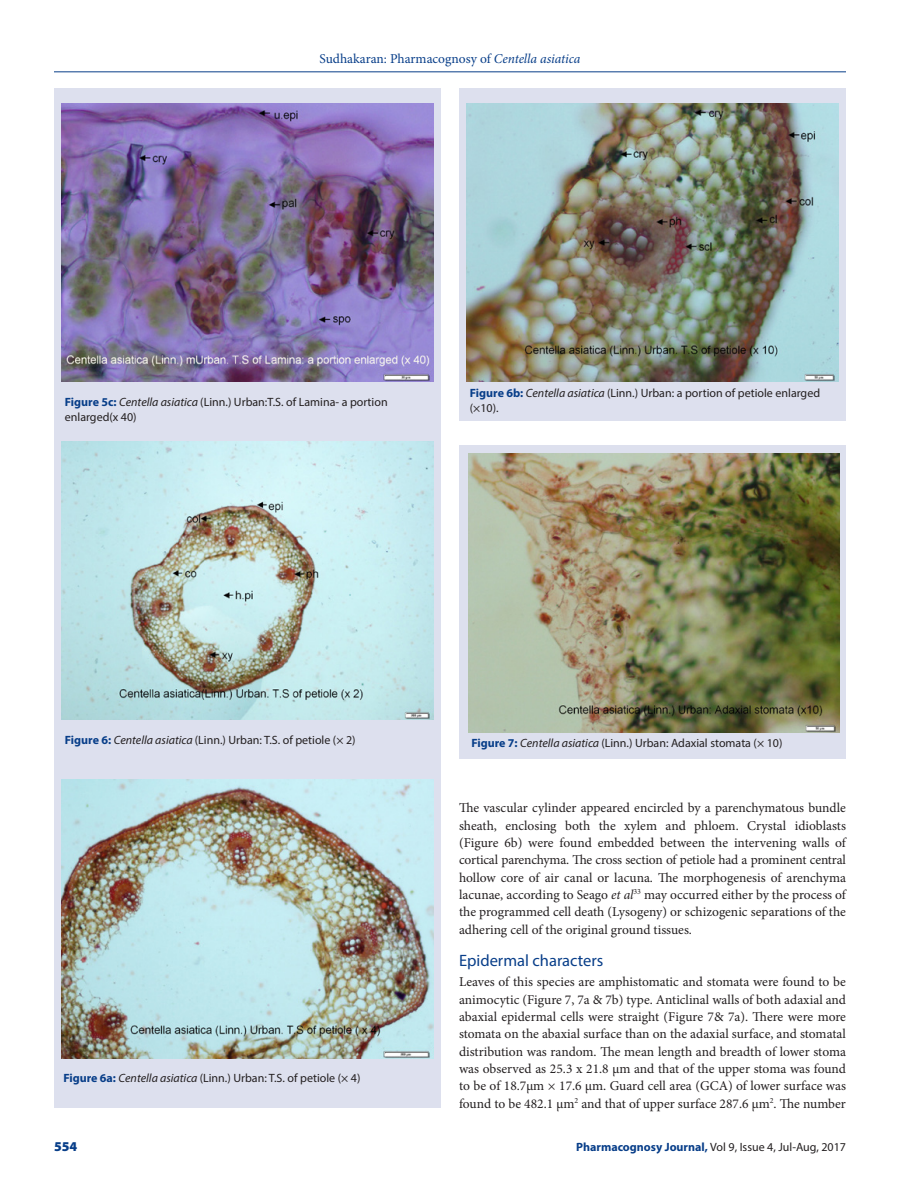
<style>
.page{position:relative;width:918px;height:1188px;background:#fff}
.page>*{position:absolute;margin:0;border:0;box-sizing:border-box;transform-origin:0 0}
._2_HD{font:16.5px "Myriad Pro";color:#083e89}
.TXT{font:13.5px/17.4px "Minion Pro";color:#231f20;text-align:justify}
.t1{font:13.5px "Minion Pro";color:#083e89}
.t2{font:900 13.5px "Myriad Pro";color:#083e89}
.FIG_CAP{font:12px/15px "Myriad Pro";color:#231f20}
.s1{font-style:italic}
.s2{font-weight:700;color:#083e89}
</style>
<div class="page">
<hr style="left:54px;top:72px;width:792px;height:1px;background:#083e89">
<div style="left:54px;top:88px;width:387px;height:1020px;background:#dde0ee"></div>
<img style="left:62px;top:103px;width:371px;height:279px">
<div style="left:459px;top:88px;width:387px;height:333px;background:#dde0ee"></div>
<img style="left:467px;top:103px;width:371px;height:279px">
<img style="left:62px;top:441px;width:371px;height:279px">
<img style="left:62px;top:780px;width:371px;height:278px">
<div style="left:459px;top:445px;width:387px;height:314px;background:#dde0ee"></div>
<img style="left:468px;top:454px;width:372px;height:278px">
<p class="t1" style="left:319px;top:50px;width:263px">Sudhakaran: Pharmacognosy of <span class="s1">Centella asiatica</span></p>
<p class="FIG_CAP" style="left:65px;top:394px;width:324px"><span class="s2">Figure 5c:</span> <span class="s1">Centella asiatica</span> (Linn.) Urban:T.S. of Lamina- a portion enlarged(x 40)</p>
<p class="FIG_CAP" style="left:470px;top:385px;width:352px"><span class="s2">Figure 6b:</span> <span class="s1">Centella asiatica</span> (Linn.) Urban: a portion of petiole enlarged (×10).</p>
<p class="FIG_CAP" style="left:65px;top:732px;width:292px"><span class="s2">Figure 6:</span> <span class="s1">Centella asiatica</span> (Linn.) Urban: T.S. of petiole (× 2)</p>
<p class="FIG_CAP" style="left:63px;top:1070px;width:299px"><span class="s2">Figure 6a:</span> <span class="s1">Centella asiatica</span> (Linn.) Urban: T.S. of petiole (× 4)</p>
<p class="FIG_CAP" style="left:471px;top:736px;width:313px"><span class="s2">Figure 7:</span> <span class="s1">Centella asiatica</span> (Linn.) Urban: Adaxial stomata (× 10)</p>
<p class="TXT" style="left:459px;top:799px;width:389px">The vascular cylinder appeared encircled by a parenchymatous bundle sheath, enclosing both the xylem and phloem. Crystal idioblasts (Figure 6b) were found embedded between the intervening walls of cortical parenchyma. The cross section of petiole had a prominent central hollow core of air canal or lacuna. The morphogenesis of arenchyma lacunae, according to Seago <span class="s1">et al</span><sup>33</sup> may occurred either by the process of the programmed cell death (Lysogeny) or schizogenic separations of the adhering cell of the original ground tissues.</p>
<p class="_2_HD" style="left:459px;top:950px;width:146px">Epidermal characters</p>
<p class="TXT" style="left:459px;top:973px;width:389px">Leaves of this species are amphistomatic and stomata were found to be animocytic (Figure 7, 7a &amp; 7b) type. Anticlinal walls of both adaxial and abaxial epidermal cells were straight (Figure 7&amp; 7a). There were more stomata on the abaxial surface than on the adaxial surface, and stomatal distribution was random. The mean length and breadth of lower stoma was observed as 25.3 x 21.8 μm and that of the upper stoma was found to be of 18.7μm × 17.6 μm. Guard cell area (GCA) of lower surface was found to be 482.1 μm<sup>2</sup> and that of upper surface 287.6 μm<sup>2</sup>. The number</p>
<p class="t2" style="left:54px;top:1137px;width:25px">554</p>
<p class="FIG_CAP" style="left:576px;top:1139px;width:271px"><span class="s2">Pharmacognosy Journal,</span> Vol 9, Issue 4, Jul-Aug, 2017</p>
</div>
